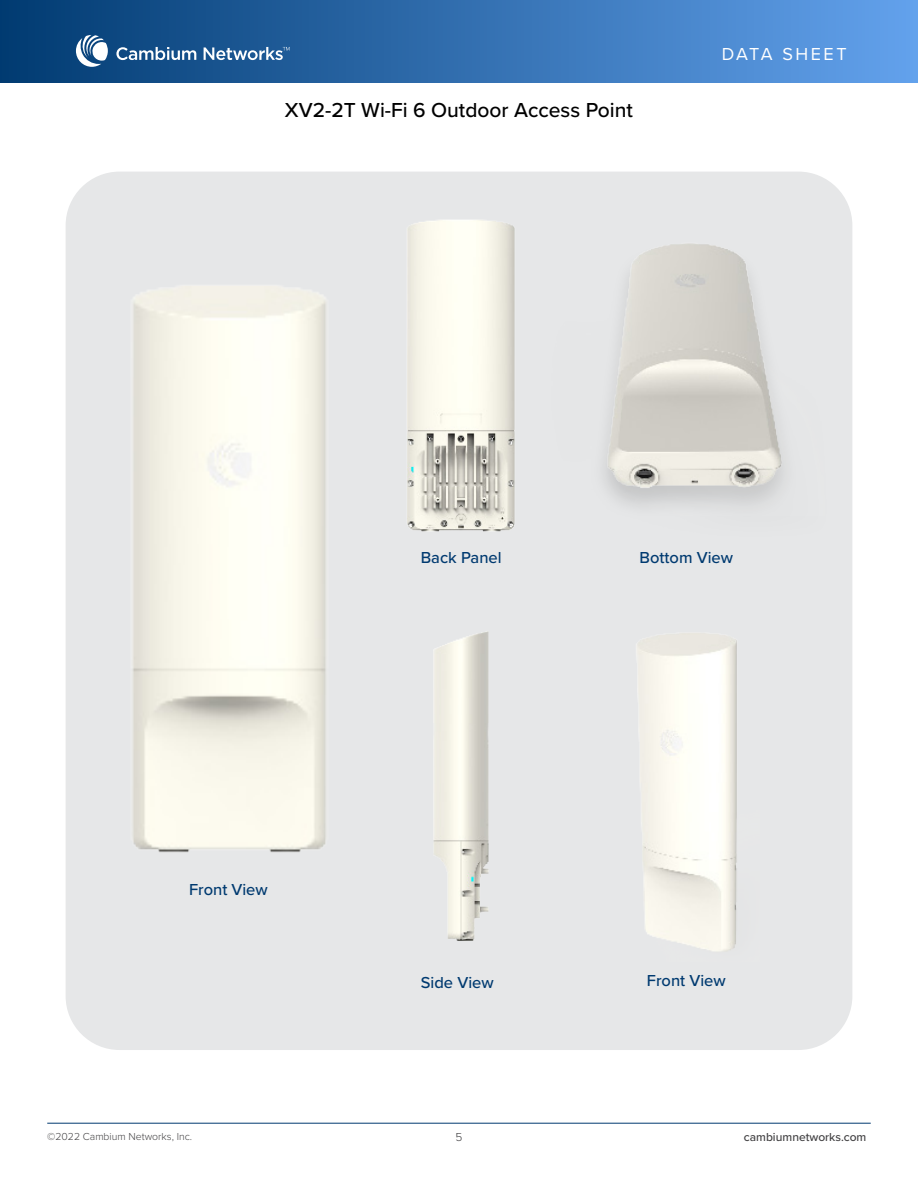
<style>
.page{position:relative;width:918px;height:1188px;background:#fff}
.page>*{position:absolute;margin:0;border:0;box-sizing:border-box;transform-origin:0 0}
.t1{font:500 21px "Proxima Nova";color:#000}
.t2{font:18px "Proxima Nova";letter-spacing:.14em;color:#fff}
.t3{font:500 16.5px "Proxima Nova";color:#003a70}
.t4{font:500 12px "Proxima Nova";color:#414042}
.t5{font:300 12px "Proxima Nova";color:#414042}
.t6{font:300 10.5px "Proxima Nova";color:#414042}
</style>
<div class="page">
<hr style="left:47px;top:1123px;width:824px;height:1px;background:#003a70">
<div style="left:0;top:0;width:918px;height:82px;background:linear-gradient(to right,#013b71,#63a2ec)"></div>
<svg style="left:116px;top:47px;width:80px;height:13px"></svg>
<svg style="left:204px;top:47px;width:86px;height:13px"></svg>
<svg style="left:76px;top:35px;width:32px;height:32px"></svg>
<div style="left:66px;top:172px;width:786px;height:878px;background:#e6e7e8;border-radius:54px"></div>
<img style="left:66px;top:212px;width:260px;height:641px">
<img style="left:604px;top:243px;width:181px;height:264px">
<img style="left:407px;top:220px;width:108px;height:312px">
<img style="left:433px;top:632px;width:56px;height:309px">
<img style="left:636px;top:634px;width:101px;height:317px">
<p class="t1" style="left:285px;top:94px;width:350px">XV2-2T Wi-Fi 6 Outdoor Access Point</p>
<p class="t2" style="left:722px;top:41px;width:126px">DATA SHEET</p>
<p class="t3" style="left:189px;top:877px;width:80px">Front View</p>
<p class="t3" style="left:421px;top:545px;width:82px">Back Panel</p>
<p class="t3" style="left:640px;top:545px;width:95px">Bottom View</p>
<p class="t3" style="left:421px;top:970px;width:74px">Side View</p>
<p class="t3" style="left:647px;top:968px;width:80px">Front View</p>
<p class="t6" style="left:47px;top:1128px;width:146px">©2022 Cambium Networks, Inc.</p>
<p class="t5" style="left:456px;top:1128px;width:8px">5</p>
<p class="t4" style="left:744px;top:1128px;width:124px">cambiumnetworks.com</p>
</div>
